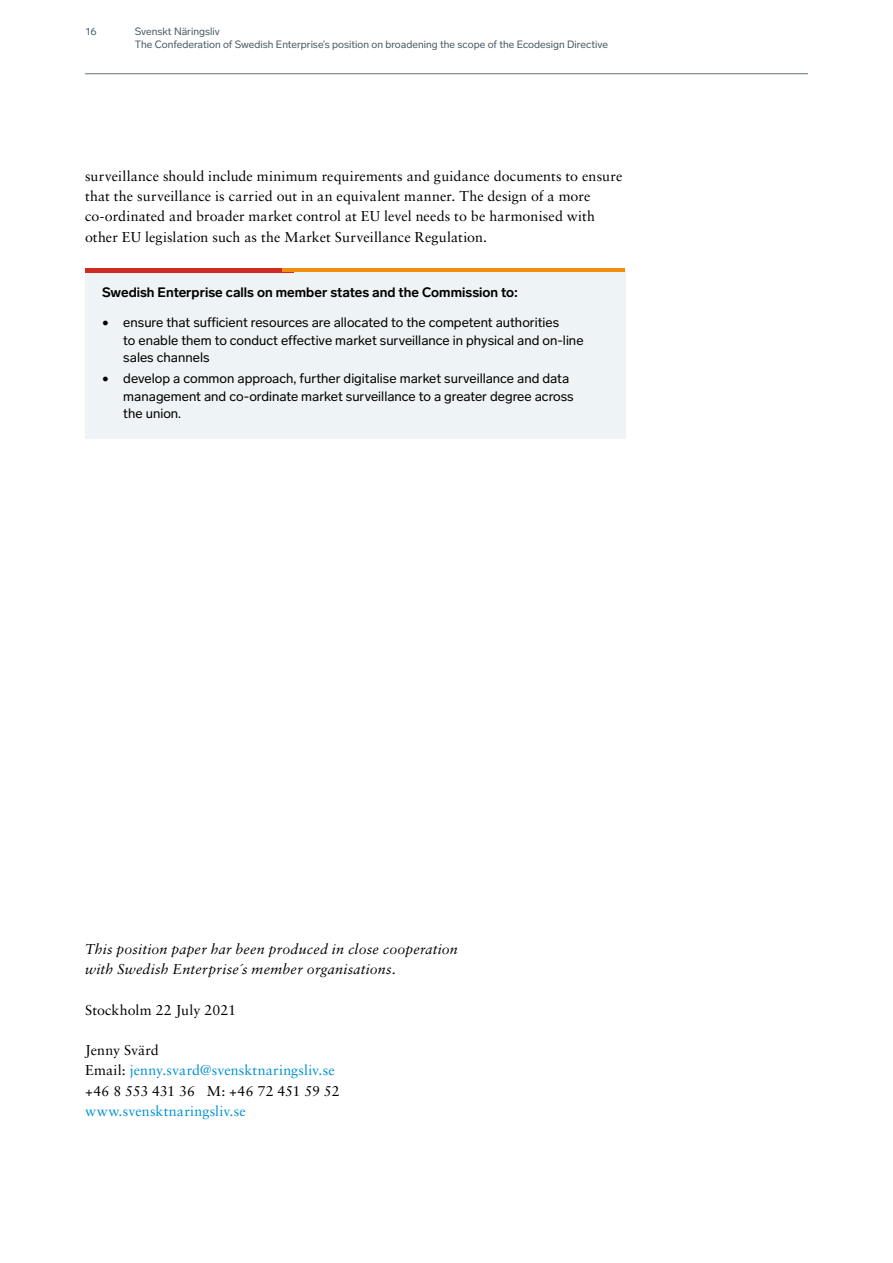
<style>
.page{position:relative;width:893px;height:1263px;background:#fff}
.page>*{position:absolute;margin:0;border:0;box-sizing:border-box;transform-origin:0 0}
.t1{font:14.25px/20.2px "Sabon LT Std";letter-spacing:.005em;color:#000}
.t2{font:italic 14.25px/20.2px "Sabon LT Pro";letter-spacing:.015em;color:#000}
.t3{font:14.25px "Sabon LT Std";letter-spacing:.015em;color:#0091d2}
.t4{font:13.5px/17.2px "Lab Grotesque";color:#000}
.t5{font:700 13.5px "Lab Grotesque";color:#000}
.t6{font:10.5px/12.6px "Lab Grotesque";color:#4b5c67}
.s1{color:#0091d2}
</style>
<div class="page">
<hr style="left:85px;top:73px;width:723px;height:1px;background:#5b7281">
<div style="left:85px;top:270px;width:540px;height:43px;background:#eef3f5"></div>
<div style="left:85px;top:300px;width:540px;height:82px;background:#eef3f5"></div>
<div style="left:85px;top:356px;width:540px;height:82px;background:#eef3f5"></div>
<hr style="left:85px;top:268px;width:209px;height:4px;background:#ce2a21">
<hr style="left:283px;top:268px;width:342px;height:4px;background:#f28e0f">
<p class="t6" style="left:86px;top:25px;width:12px">16</p>
<p class="t6" style="left:135px;top:25px;width:475px">Svenskt Näringsliv<br>The Confederation of Swedish Enterprise’s position on broadening the scope of the Ecodesign Directive</p>
<p class="t1" style="left:85px;top:166px;width:539px">surveillance should include minimum requirements and guidance documents to ensure that the surveillance is carried out in an equivalent manner. The design of a more co-ordinated and broader market control at EU level needs to be harmonised with other EU legislation such as the Market Surveillance Regulation.</p>
<p class="t5" style="left:102px;top:284px;width:417px">Swedish Enterprise calls on member states and the Commission to:</p>
<p class="t4" style="left:123px;top:314px;width:462px;text-indent:-21px">• ensure that sufficient resources are allocated to the competent authorities<br>to enable them to conduct effective market surveillance in physical and on-line sales channels</p>
<p class="t4" style="left:123px;top:370px;width:452px;text-indent:-21px">• develop a common approach, further digitalise market surveillance and data management and co-ordinate market surveillance to a greater degree across the union.</p>
<p class="t2" style="left:85px;top:938px;width:374px">This position paper har been produced in close cooperation with Swedish Enterprise´s member organisations.</p>
<p class="t1" style="left:85px;top:999px;width:152px">Stockholm 22 July 2021</p>
<p class="t1" style="left:85px;top:1040px;width:256px">Jenny Svärd<br>Email: <span class="s1">jenny.svard@svensktnaringsliv.se </span>+46 8 553 431 36 M: +46 72 451 59 52</p>
<p class="t3" style="left:85px;top:1102px;width:162px">www.svensktnaringsliv.se</p>
</div>
